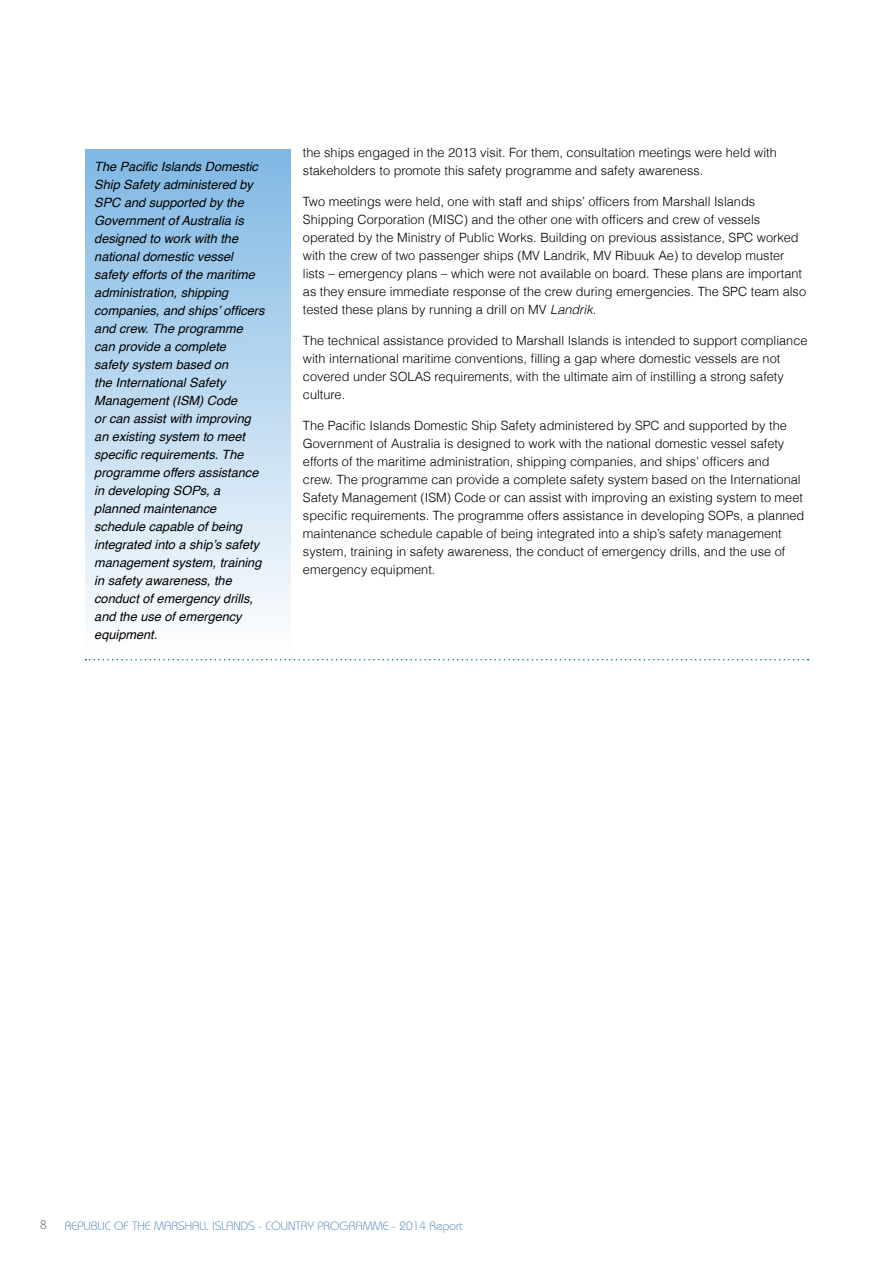
<style>
.page{position:relative;width:893px;height:1263px;background:#fff}
.page>*{position:absolute;margin:0;border:0;box-sizing:border-box;transform-origin:0 0}
.t1{font:300 13.5px "Myriad Pro";color:#58595b}
.t2{font:300 12.75px/18px "Helvetica";color:#000}
.t3{font:italic 12.75px/18px "Helvetica";color:#000}
.t4{font:300 12px "Bauhaus";color:#3472b9}
.s1{font-style:italic}
</style>
<div class="page">
<div style="left:85px;top:150px;width:205px;height:509px;background:linear-gradient(to bottom,#7fb7e4,#fff)"></div>
<svg style="left:85px;top:659px;width:723px;height:1px"></svg>
<p class="t3" style="left:94px;top:158px;width:172px">The Pacific Islands Domestic<br>Ship Safety administered by<br>SPC and supported by the<br>Government of Australia is designed to work with the national domestic vessel safety efforts of the maritime administration, shipping companies, and ships’ officers and crew. The programme can provide a complete<br>safety system based on<br>the International Safety<br>Management (ISM) Code<br>or can assist with improving an existing system to meet specific requirements. The programme offers assistance in developing SOPs, a planned maintenance schedule capable of being integrated into a ship’s safety management system, training in safety awareness, the conduct of emergency drills, and the use of emergency equipment.</p>
<p class="t2" style="left:303px;top:144px;width:475px">the ships engaged in the 2013 visit. For them, consultation meetings were held with stakeholders to promote this safety programme and safety awareness.</p>
<p class="t2" style="left:303px;top:192px;width:505px">Two meetings were held, one with staff and ships’ officers from Marshall Islands Shipping Corporation (MISC) and the other one with officers and crew of vessels operated by the Ministry of Public Works. Building on previous assistance, SPC worked with the crew of two passenger ships (MV Landrik, MV Ribuuk Ae) to develop muster lists – emergency plans – which were not available on board. These plans are important as they ensure immediate response of the crew during emergencies. The SPC team also tested these plans by running a drill on MV <span class="s1">Landrik</span>.</p>
<p class="t2" style="left:303px;top:331px;width:506px">The technical assistance provided to Marshall Islands is intended to support compliance with international maritime conventions, filling a gap where domestic vessels are not covered under SOLAS requirements, with the ultimate aim of instilling a strong safety culture.</p>
<p class="t2" style="left:303px;top:416px;width:503px">The Pacific Islands Domestic Ship Safety administered by SPC and supported by the Government of Australia is designed to work with the national domestic vessel safety efforts of the maritime administration, shipping companies, and ships’ officers and<br>crew. The programme can provide a complete safety system based on the International Safety Management (ISM) Code or can assist with improving an existing system to meet specific requirements. The programme offers assistance in developing SOPs, a planned maintenance schedule capable of being integrated into a ship’s safety management system, training in safety awareness, the conduct of emergency drills, and the use of emergency equipment.</p>
<p class="t1" style="left:40px;top:1216px;width:8px">8</p>
<p class="t4" style="left:65px;top:1218px;width:400px">REPUBLIC OF THE MARSHALL ISLANDS - COUNTRY PROGRAMME - 2014 Report</p>
</div>
